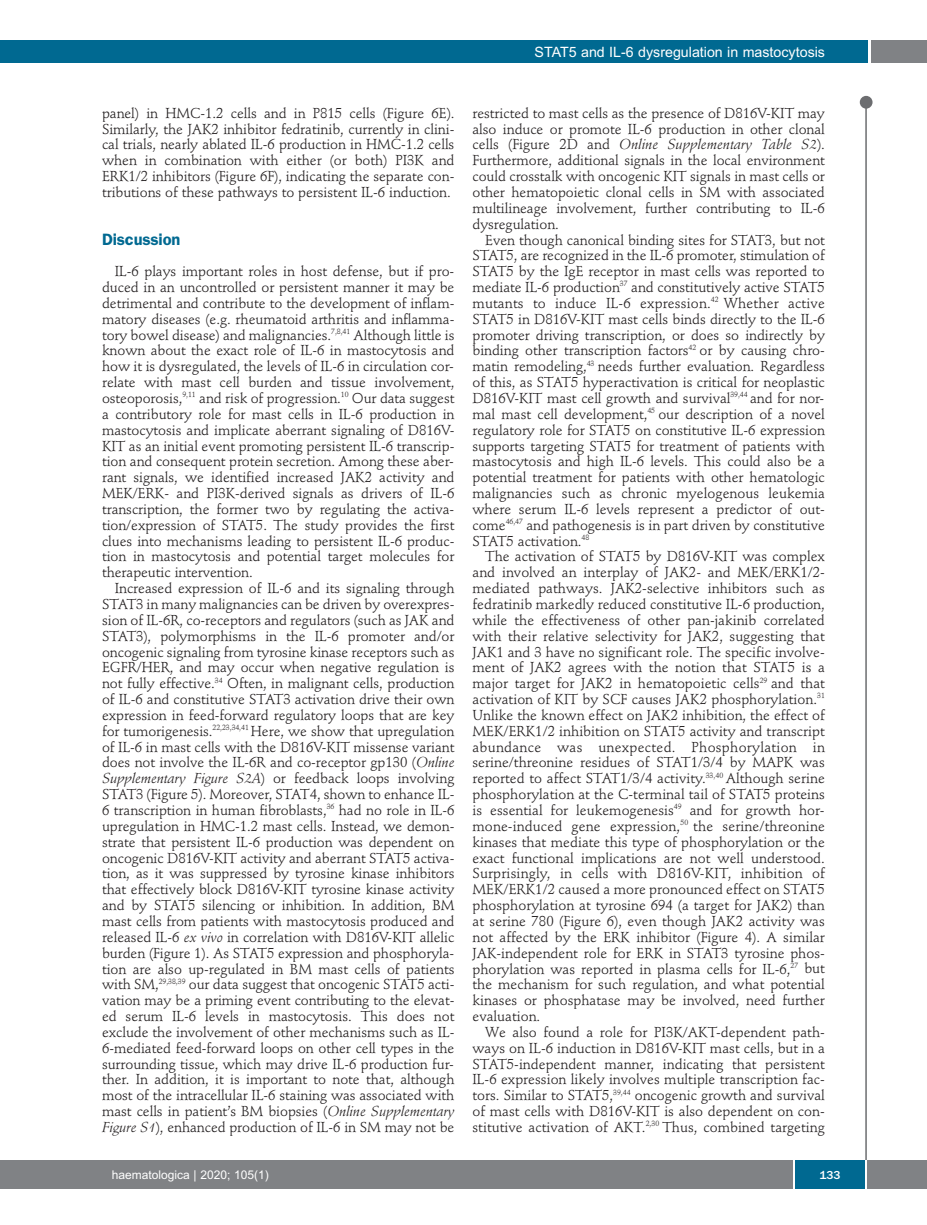
<style>
.page{position:relative;width:927px;height:1225px;background:#fff}
.page>*{position:absolute;margin:0;border:0;box-sizing:border-box;transform-origin:0 0}
.t1{font:600 16.5px "Franklin Gothic";letter-spacing:-.01em;color:#006991}
.t2{font:14.25px/15.9px "Stempel Schneidler";letter-spacing:-.005em;color:#231f20;text-align:justify}
.t3{font:14.25px "Arial";color:#fff}
.t4{font:12px "Arial";color:#fff}
.t5{font:500 12px "Franklin Gothic";color:#fff}
.s1{font-style:italic}
</style>
<div class="page">
<div style="left:860px;top:96px;width:12px;height:13px;background:#6c6d70;border-radius:50%"></div>
<hr style="left:865px;top:98px;width:2px;height:1062px;background:#6c6d70">
<div style="left:871px;top:40px;width:56px;height:22px;background:#808285"></div>
<div style="left:18px;top:40px;width:849px;height:22px;background:#006991"></div>
<div style="left:17px;top:1160px;width:910px;height:28px;background:#808285"></div>
<div style="left:795px;top:1160px;width:70px;height:28px;background:#006991"></div>
<hr style="left:793px;top:1160px;width:2px;height:28px;background:#fff">
<hr style="left:865px;top:1160px;width:2px;height:28px;background:#fff">
<div style="left:0;top:40px;width:19px;height:22px;background:#006991"></div>
<div style="left:0;top:1160px;width:18px;height:28px;background:#808285"></div>
<p class="t3" style="left:534px;top:44px;width:292px">STAT5 and IL-6 dysregulation in mastocytosis</p>
<p class="t2" style="left:102px;top:106px;width:354px">panel) in HMC-1.2 cells and in P815 cells (Figure 6E).<br>Similarly, the JAK2 inhibitor fedratinib, currently in clini&shy;cal trials, nearly ablated IL-6 production in HMC-1.2 cells when in combination with either (or both) PI3K and ERK1/2 inhibitors (Figure 6F), indicating the separate con&shy;tributions of these pathways to persistent IL-6 induction.</p>
<p class="t1" style="left:102px;top:233px;width:80px">Discussion</p>
<p class="t2" style="left:102px;top:265px;width:354px;text-indent:13px">IL-6 plays important roles in host defense, but if pro&shy;duced in an uncontrolled or persistent manner it may be detrimental and contribute to the development of inflam&shy;matory diseases (e.g. rheumatoid arthritis and inflamma&shy;tory bowel disease) and malignancies.<sup>7,8,41</sup> Although little is known about the exact role of IL-6 in mastocytosis and how it is dysregulated, the levels of IL-6 in circulation cor&shy;relate with mast cell burden and tissue involvement, osteoporosis,<sup>9,11</sup> and risk of progression.<sup>10</sup> Our data suggest a contributory role for mast cells in IL-6 production in mastocytosis and implicate aberrant signaling of D816V-KIT as an initial event promoting persistent IL-6 transcrip&shy;tion and consequent protein secretion. Among these aber&shy;rant signals, we identified increased JAK2 activity and MEK/ERK- and PI3K-derived signals as drivers of IL-6 transcription, the former two by regulating the activa&shy;tion/expression of STAT5. The study provides the first clues into mechanisms leading to persistent IL-6 produc&shy;tion in mastocytosis and potential target molecules for therapeutic intervention.</p>
<p class="t2" style="left:102px;top:582px;width:354px;text-indent:13px">Increased expression of IL-6 and its signaling through STAT3 in many malignancies can be driven by overexpres&shy;sion of IL-6R, co-receptors and regulators (such as JAK and STAT3), polymorphisms in the IL-6 promoter and/or oncogenic signaling from tyrosine kinase receptors such as EGFR/HER, and may occur when negative regulation is not fully effective.<sup>34</sup> Often, in malignant cells, production of IL-6 and constitutive STAT3 activation drive their own expression in feed-forward regulatory loops that are key for tumorigenesis.<sup>22,23,34,41</sup> Here, we show that upregulation of IL-6 in mast cells with the D816V-KIT missense variant does not involve the IL-6R and co-receptor gp130 (<span class="s1">Online Supplementary Figure S2A</span>) or feedback loops involving STAT3 (Figure 5). Moreover, STAT4, shown to enhance IL-6 transcription in human fibroblasts,<sup>36</sup> had no role in IL-6 upregulation in HMC-1.2 mast cells. Instead, we demon&shy;strate that persistent IL-6 production was dependent on oncogenic D816V-KIT activity and aberrant STAT5 activa&shy;tion, as it was suppressed by tyrosine kinase inhibitors that effectively block D816V-KIT tyrosine kinase activity and by STAT5 silencing or inhibition. In addition, BM mast cells from patients with mastocytosis produced and released IL-6 <span class="s1">ex vivo</span> in correlation with D816V-KIT allelic burden (Figure 1). As STAT5 expression and phosphoryla&shy;tion are also up-regulated in BM mast cells of patients with SM,<sup>29,38,39</sup> our data suggest that oncogenic STAT5 acti&shy;vation may be a priming event contributing to the elevat&shy;ed serum IL-6 levels in mastocytosis. This does not exclude the involvement of other mechanisms such as IL-6-mediated feed-forward loops on other cell types in the surrounding tissue, which may drive IL-6 production fur&shy;ther. In addition, it is important to note that, although most of the intracellular IL-6 staining was associated with mast cells in patient’s BM biopsies (<span class="s1">Online Supplementary Figure S1</span>), enhanced production of IL-6 in SM may not be</p>
<p class="t2" style="left:472px;top:106px;width:354px">restricted to mast cells as the presence of D816V-KIT may also induce or promote IL-6 production in other clonal cells (Figure 2D and <span class="s1">Online Supplementary Table S2</span>).<br>Furthermore, additional signals in the local environment could crosstalk with oncogenic KIT signals in mast cells or other hematopoietic clonal cells in SM with associated multilineage involvement, further contributing to IL-6 dysregulation.</p>
<p class="t2" style="left:472px;top:233px;width:354px;text-indent:13px">Even though canonical binding sites for STAT3, but not STAT5, are recognized in the IL-6 promoter, stimulation of STAT5 by the IgE receptor in mast cells was reported to mediate IL-6 production<sup>37</sup> and constitutively active STAT5 mutants to induce IL-6 expression.<sup>42</sup> Whether active STAT5 in D816V-KIT mast cells binds directly to the IL-6 promoter driving transcription, or does so indirectly by binding other transcription factors<sup>42</sup> or by causing chro&shy;matin remodeling,<sup>43</sup> needs further evaluation. Regardless of this, as STAT5 hyperactivation is critical for neoplastic D816V-KIT mast cell growth and survival<sup>39,44</sup> and for nor&shy;mal mast cell development,<sup>45</sup> our description of a novel regulatory role for STAT5 on constitutive IL-6 expression supports targeting STAT5 for treatment of patients with mastocytosis and high IL-6 levels. This could also be a potential treatment for patients with other hematologic malignancies such as chronic myelogenous leukemia where serum IL-6 levels represent a predictor of out&shy;come<sup>46,47</sup> and pathogenesis is in part driven by constitutive STAT5 activation.<sup>48</sup></p>
<p class="t2" style="left:472px;top:550px;width:354px;text-indent:13px">The activation of STAT5 by D816V-KIT was complex and involved an interplay of JAK2- and MEK/ERK1/2- mediated pathways. JAK2-selective inhibitors such as fedratinib markedly reduced constitutive IL-6 production, while the effectiveness of other pan-jakinib correlated with their relative selectivity for JAK2, suggesting that JAK1 and 3 have no significant role. The specific involve&shy;ment of JAK2 agrees with the notion that STAT5 is a major target for JAK2 in hematopoietic cells<sup>29</sup> and that activation of KIT by SCF causes JAK2 phosphorylation.<sup>31<br></sup>Unlike the known effect on JAK2 inhibition, the effect of MEK/ERK1/2 inhibition on STAT5 activity and transcript abundance was unexpected. Phosphorylation in serine/threonine residues of STAT1/3/4 by MAPK was reported to affect STAT1/3/4 activity.<sup>33,40</sup> Although serine phosphorylation at the C-terminal tail of STAT5 proteins is essential for leukemogenesis<sup>49</sup> and for growth hor&shy;mone-induced gene expression,<sup>50</sup> the serine/threonine kinases that mediate this type of phosphorylation or the exact functional implications are not well understood.<br>Surprisingly, in cells with D816V-KIT, inhibition of MEK/ERK1/2 caused a more pronounced effect on STAT5 phosphorylation at tyrosine 694 (a target for JAK2) than at serine 780 (Figure 6), even though JAK2 activity was not affected by the ERK inhibitor (Figure 4). A similar JAK-independent role for ERK in STAT3 tyrosine phos&shy;phorylation was reported in plasma cells for IL-6,<sup>27</sup> but the mechanism for such regulation, and what potential kinases or phosphatase may be involved, need further evaluation.</p>
<p class="t2" style="left:472px;top:1025px;width:354px;text-indent:13px">We also found a role for PI3K/AKT-dependent path&shy;ways on IL-6 induction in D816V-KIT mast cells, but in a STAT5-independent manner, indicating that persistent IL-6 expression likely involves multiple transcription fac&shy;tors. Similar to STAT5,<sup>39,44</sup> oncogenic growth and survival of mast cells with D816V-KIT is also dependent on con&shy;stitutive activation of AKT.<sup>2,30</sup> Thus, combined targeting</p>
<p class="t4" style="left:112px;top:1167px;width:158px">haematologica | 2020; 105(1)</p>
<p class="t5" style="left:819px;top:1167px;width:23px">133</p>
</div>
